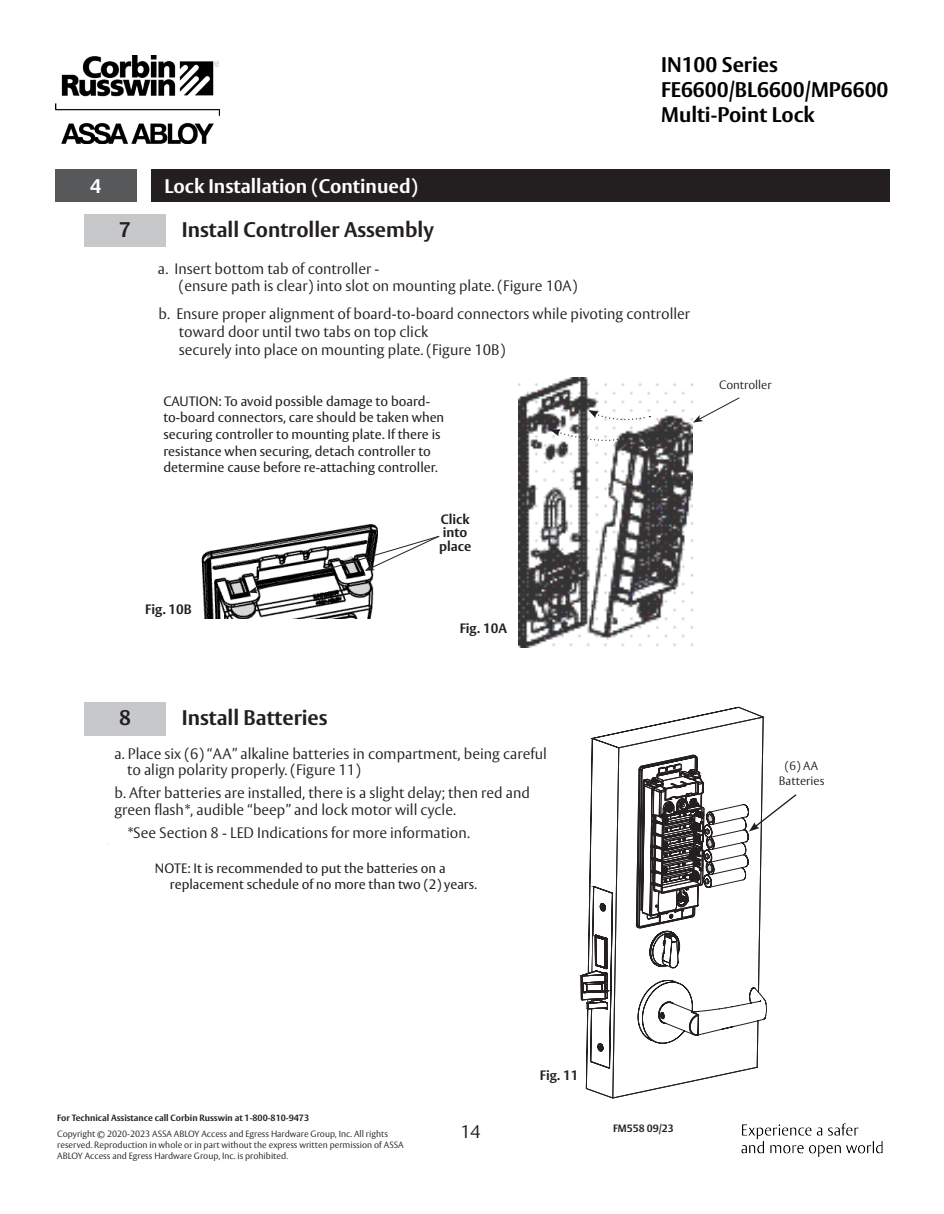
<style>
.page{position:relative;width:944px;height:1214px;background:#fff}
.page>*{position:absolute;margin:0;border:0;box-sizing:border-box;transform-origin:0 0}
.t1{font:700 21px/25.2px "ASSA Vesta";color:#000}
.Step_Name{font:700 21px "ASSA Vesta";color:#231f20}
.Step_Number{font:700 21px "ASSA Vesta";color:#231f20}
.SECTION_NAME_START{font:700 19.5px "ASSA Vesta";color:#fff}
.Section_Number{font:700 19.5px "ASSA Vesta";color:#fff}
.t2{font:300 18px "ASSA Vesta";color:#231f20}
.Body_Text_I0_10_11{font:300 15px/16.5px "ASSA Vesta";color:#231f20}
.Body_Text_I0_10_11-2{font:13.5px/16.5px "ASSA Vesta";color:#231f20}
.Body_Text_I2_10_11___5{font:13.5px/16.5px "ASSA Vesta";color:#231f20}
.Figures{font:700 13.5px "ASSA Vesta";color:#231f20}
.Labels{font:700 13.5px/13.5px "ASSA Vesta";color:#231f20}
.Labels-2{font:300 12px/14.4px "ASSA Vesta";color:#231f20;text-align:center}
.t3{font:700 10.5px "ASSA Vesta";color:#231f20}
.t4{font:300 9px/10.8px "ASSA Vesta";color:#231f20}
.t5{font:700 9px "ASSA Vesta";color:#231f20}
</style>
<div class="page">
<img style="left:55px;top:56px;width:164px;height:87px">
<img style="left:741px;top:1123px;width:141px;height:33px">
<img style="left:518px;top:377px;width:175px;height:270px">
<svg style="left:693px;top:397px;width:47px;height:25px"></svg>
<svg style="left:550px;top:429px;width:76px;height:15px"></svg>
<svg style="left:588px;top:410px;width:62px;height:12px"></svg>
<img style="left:201px;top:524px;width:176px;height:95px">
<svg style="left:226px;top:535px;width:214px;height:84px"></svg>
<svg style="left:612px;top:1069px;width:140px;height:29px"></svg>
<svg style="left:580px;top:706px;width:217px;height:363px"></svg>
<div style="left:85px;top:214px;width:81px;height:32px;background:#c7c8ca"></div>
<div style="left:85px;top:702px;width:81px;height:34px;background:#c7c8ca"></div>
<div style="left:597px;top:833px;width:15px;height:21px;background:#fff"></div>
<div style="left:55px;top:169px;width:81px;height:33px;background:#57585a"></div>
<div style="left:151px;top:169px;width:738px;height:33px;background:#231f20"></div>
<p class="Section_Number" style="left:90px;top:174px;width:13px">4</p>
<p class="SECTION_NAME_START" style="left:164px;top:174px;width:255px">Lock Installation (Continued)</p>
<p class="Step_Number" style="left:119px;top:217px;width:13px">7</p>
<p class="Step_Name" style="left:182px;top:217px;width:253px">Install Controller Assembly</p>
<h1 class="t1" style="left:661px;top:53px;width:229px">IN100 Series<br>FE6600/BL6600/MP6600<br>Multi-Point Lock</h1>
<p class="Body_Text_I0_10_11" style="left:179px;top:261px;width:400px;text-indent:-21px">a. Insert bottom tab of controller -<br>(ensure path is clear) into slot on mounting plate. (Figure 10A)</p>
<p class="Body_Text_I0_10_11" style="left:179px;top:305px;width:513px;line-height:18px;text-indent:-20px">b. Ensure proper alignment of board-to-board connectors while pivoting controller toward door until two tabs on top click<br>securely into place on mounting plate. (Figure 10B)</p>
<p class="Body_Text_I0_10_11-2" style="left:163px;top:393px;width:282px">CAUTION: To avoid possible damage to board&shy;to-board connectors, care should be taken when securing controller to mounting plate. If there is resistance when securing, detach controller to determine cause before re-attaching controller.</p>
<p class="Labels" style="left:439px;top:512px;width:34px">Click into place</p>
<p class="Figures" style="left:145px;top:601px;width:48px">Fig. 10B</p>
<p class="Step_Number" style="left:119px;top:705px;width:13px">8</p>
<p class="Step_Name" style="left:182px;top:705px;width:147px">Install Batteries</p>
<p class="Figures" style="left:459px;top:619px;width:49px">Fig. 10A</p>
<p class="Body_Text_I0_10_11" style="left:127px;top:746px;width:421px;text-indent:-13px">a. Place six (6) “AA” alkaline batteries in compartment, being careful to align polarity properly. (Figure 11)</p>
<p class="Body_Text_I0_10_11" style="left:114px;top:785px;width:417px">b. After batteries are installed, there is a slight delay; then red and green flash*, audible “beep” and lock motor will cycle.</p>
<p class="Body_Text_I0_10_11" style="left:127px;top:825px;width:344px">*See Section 8 - LED Indications for more information.</p>
<p class="Body_Text_I2_10_11___5" style="left:170px;top:860px;width:309px;text-indent:-15px">NOTE: It is recommended to put the batteries on a replacement schedule of no more than two (2) years.</p>
<p class="Labels-2" style="left:719px;top:378px;width:54px">Controller</p>
<p class="Labels-2" style="left:778px;top:759px;width:47px">(6) AA<br>Batteries</p>
<p class="t5" style="left:57px;top:1112px;width:253px">For Technical Assistance call Corbin Russwin at 1-800-810-9473</p>
<p class="t4" style="left:57px;top:1129px;width:348px">Copyright © 2020-2023 ASSA ABLOY Access and Egress Hardware Group, Inc. All rights reserved. Reproduction in whole or in part without the express written permission of ASSA<br>ABLOY Access and Egress Hardware Group, Inc. is prohibited.</p>
<p class="t2" style="left:460px;top:1121px;width:22px">14</p>
<p class="Figures" style="left:540px;top:1067px;width:40px">Fig. 11</p>
<p class="t3" style="left:613px;top:1121px;width:62px">FM558 09/23</p>
</div>
